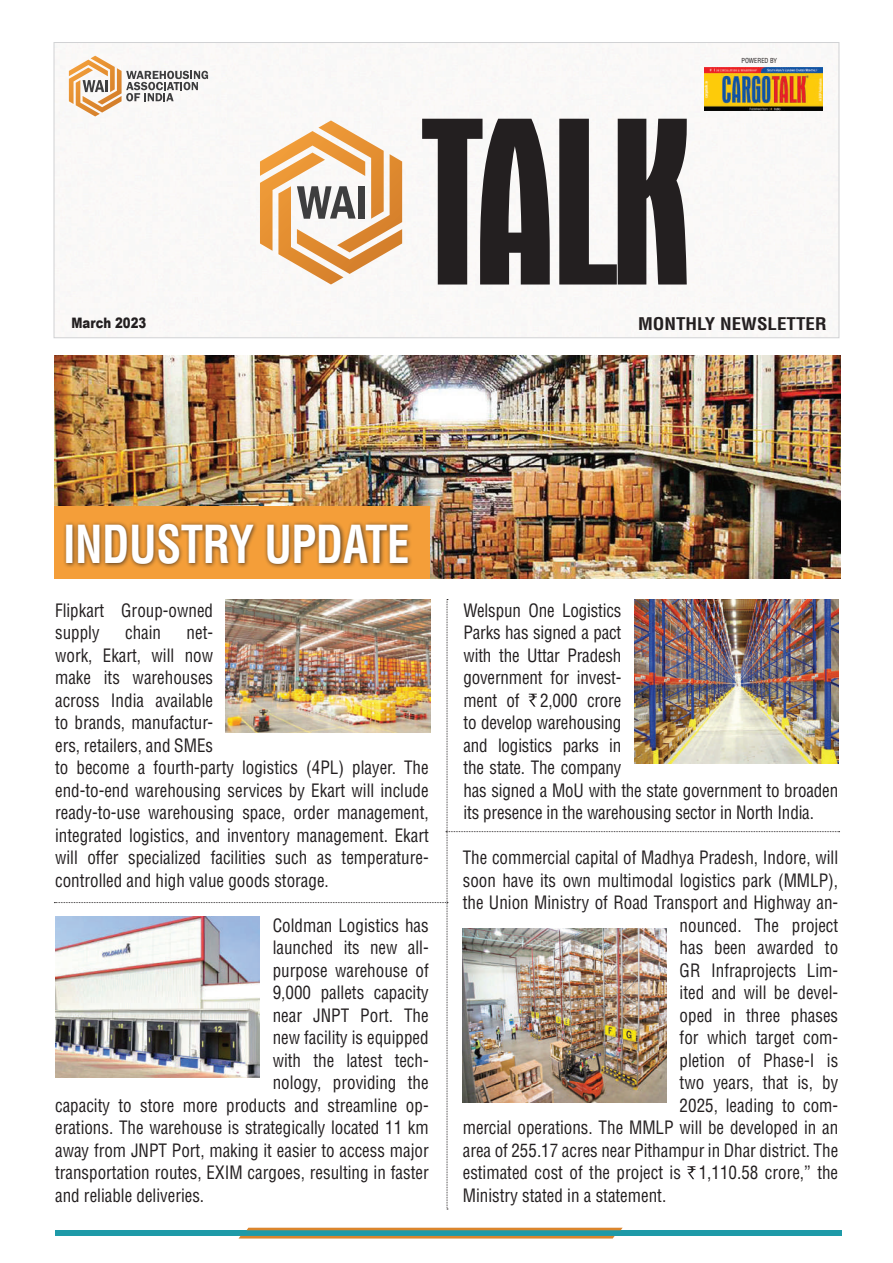
<style>
.page{position:relative;width:893px;height:1263px;background:#fff}
.page>*{position:absolute;margin:0;border:0;box-sizing:border-box;transform-origin:0 0}
.t1{font:700 condensed 51px "Helvetica";letter-spacing:-.01em;color:#fff;scale:.88 1}
.t2{font:condensed 18px/22.5px "Helvetica";color:#231f20;scale:.95 1}
.t3{font:700 condensed 17.1px "Helvetica";color:#231f20;scale:1.11 1}
.t4{font:900 14.4px "Arial";color:#231f20;scale:.81 1}
.t5{font:condensed 6.75px "Helvetica";color:#231f20;scale:.95 1}
</style>
<div class="page">
<img style="left:56px;top:44px;width:781px;height:292px">
<img style="left:54px;top:356px;width:786px;height:223px">
<img style="left:704px;top:68px;width:119px;height:42px">
<svg style="left:422px;top:119px;width:265px;height:165px"></svg>
<div style="left:54px;top:507px;width:375px;height:72px;background:#f49e39"></div>
<div style="left:63px;top:521px;width:350px;height:48px;background:#231f20;opacity:.75"></div>
<svg style="left:69px;top:56px;width:139px;height:60px"></svg>
<svg style="left:260px;top:120px;width:142px;height:164px"></svg>
<div style="left:358px;top:186px;width:7px;height:33px;background:#3e3e3f"></div>
<img style="left:54px;top:599px;width:786px;height:610px">
<div style="left:55px;top:1230px;width:787px;height:6px;background:#1e9aa8"></div>
<svg style="left:239px;top:1236px;width:376px;height:2px"></svg>
<svg style="left:246px;top:1228px;width:377px;height:2px"></svg>
<p class="t5" style="left:741px;top:56px;width:39px">POWERED BY</p>
<p class="t4" style="left:72px;top:312px;width:94px">March 2023</p>
<p class="t3" style="left:638px;top:313px;width:171px">MONTHLY NEWSLETTER</p>
<h1 class="t1" style="left:63px;top:513px;width:395px">INDUSTRY UPDATE</h1>
<p class="t2" style="left:55px;top:598px;width:168px">Flipkart Group-owned supply</p>
<p class="t2" style="left:125px;top:621px;width:39px">chain</p>
<p class="t2" style="left:55px;top:621px;width:395px;text-indent:132px">net-<br>work, Ekart, will now<br>make its warehouses<br>across India available<br>to brands, manufactur-<br>ers, retailers, and SMEs<br>to become a fourth-party logistics (4PL) player. The end-to-end warehousing services by Ekart will include ready-to-use warehousing space, order management, integrated logistics, and inventory management. Ekart will offer specialized facilities such as temperature&shy;controlled and high value goods storage.</p>
<p class="t2" style="left:273px;top:913px;width:166px">Coldman Logistics has</p>
<p class="t2" style="left:273px;top:936px;width:166px">launched its new all-</p>
<p class="t2" style="left:273px;top:958px;width:166px">purpose warehouse of</p>
<p class="t2" style="left:273px;top:981px;width:166px">9,000 pallets capacity</p>
<p class="t2" style="left:273px;top:1003px;width:166px">near JNPT Port. The</p>
<p class="t2" style="left:273px;top:1026px;width:166px">new facility is equipped</p>
<p class="t2" style="left:273px;top:1048px;width:166px">with the latest tech-</p>
<p class="t2" style="left:273px;top:1071px;width:166px">nology, providing the</p>
<p class="t2" style="left:55px;top:1093px;width:395px">capacity to store more products and streamline op-</p>
<p class="t2" style="left:55px;top:1116px;width:395px">erations. The warehouse is strategically located 11 km</p>
<p class="t2" style="left:55px;top:1138px;width:395px">away from JNPT Port, making it easier to access major</p>
<p class="t2" style="left:55px;top:1161px;width:395px">transportation routes, EXIM cargoes, resulting in faster</p>
<p class="t2" style="left:55px;top:1183px;width:158px">and reliable deliveries.</p>
<p class="t2" style="left:463px;top:598px;width:396px">Welspun One Logistics<br>Parks has signed a pact<br>with the Uttar Pradesh<br>government for invest-<br>ment of 2,000 crore<br>to develop warehousing<br>and logistics parks in<br>the state. The company<br>has signed a MoU with the state government to broaden its presence in the warehousing sector in North India.</p>
<p class="t2" style="left:463px;top:846px;width:397px">The commercial capital of Madhya Pradesh, Indore, will</p>
<p class="t2" style="left:463px;top:868px;width:397px">soon have its own multimodal logistics park (MMLP),</p>
<p class="t2" style="left:463px;top:891px;width:397px">the Union Ministry of Road Transport and Highway an-</p>
<p class="t2" style="left:680px;top:913px;width:168px">nounced. The project</p>
<p class="t2" style="left:680px;top:936px;width:168px">has been awarded to</p>
<p class="t2" style="left:680px;top:958px;width:168px">GR Infraprojects Lim-</p>
<p class="t2" style="left:680px;top:981px;width:168px">ited and will be devel-</p>
<p class="t2" style="left:680px;top:1003px;width:168px">oped in three phases</p>
<p class="t2" style="left:680px;top:1026px;width:168px">for which target com-</p>
<p class="t2" style="left:680px;top:1048px;width:168px">pletion of Phase-I is</p>
<p class="t2" style="left:680px;top:1071px;width:168px">two years, that is, by</p>
<p class="t2" style="left:680px;top:1093px;width:168px">2025, leading to com-</p>
<p class="t2" style="left:463px;top:1116px;width:397px">mercial operations. The MMLP will be developed in an</p>
<p class="t2" style="left:463px;top:1138px;width:397px">area of 255.17 acres near Pithampur in Dhar district. The</p>
<p class="t2" style="left:463px;top:1161px;width:397px">estimated cost of the project is 1,110.58 crore,” the</p>
<p class="t2" style="left:463px;top:1183px;width:216px">Ministry stated in a statement.</p>
</div>
